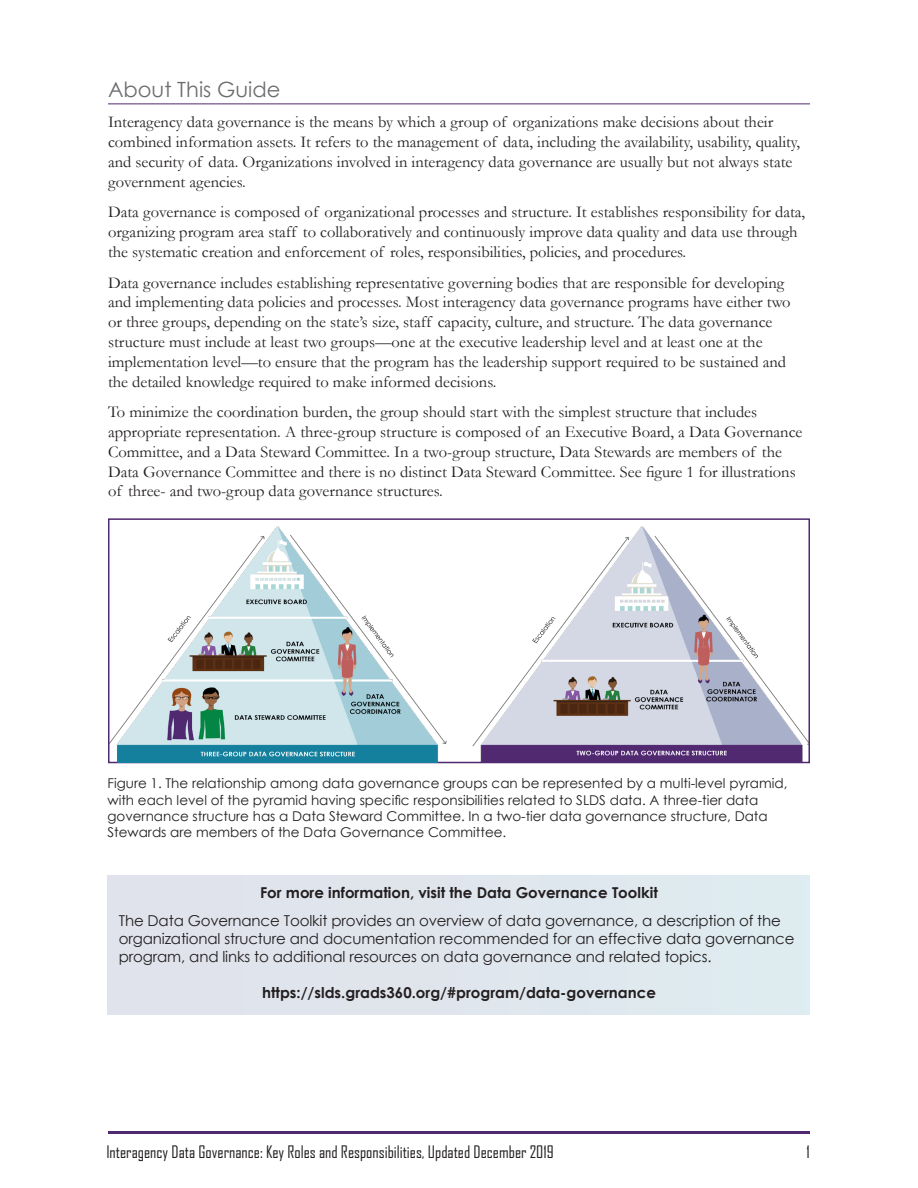
<style>
.page{position:relative;width:918px;height:1188px;background:#fff}
.page>*{position:absolute;margin:0;border:0;box-sizing:border-box;transform-origin:0 0}
.t1{font:21px "Century Gothic";color:#6c6d70}
.t2{font:16.5px/19.8px "Garamond";color:#231f20}
.t3{font:16.5px "Agency FB";color:#231f20}
.t4{font:15px/18px "Century Gothic";letter-spacing:-.01em;color:#231f20}
.t5{font:700 15px "Century Gothic";color:#231f20}
.t6{font:13.5px/16.2px "Century Gothic";color:#231f20}
</style>
<div class="page">
<div style="left:107px;top:875px;width:702px;height:139px;background:#e0e5ed"></div>
<hr style="left:108px;top:104px;width:702px;height:1px;background:#512971">
<hr style="left:108px;top:1131px;width:702px;height:3px;background:#512971">
<img style="left:109px;top:526px;width:700px;height:237px">
<h2 class="t1" style="left:108px;top:74px;width:174px">About This Guide</h2>
<p class="t2" style="left:108px;top:112px;width:694px">Interagency data governance is the means by which a group of organizations make decisions about their combined information assets. It refers to the management of data, including the availability, usability, quality, and security of data. Organizations involved in interagency data governance are usually but not always state government agencies.</p>
<p class="t2" style="left:108px;top:202px;width:699px">Data governance is composed of organizational processes and structure. It establishes responsibility for data, organizing program area staff to collaboratively and continuously improve data quality and data use through the systematic creation and enforcement of roles, responsibilities, policies, and procedures.</p>
<p class="t2" style="left:108px;top:272px;width:684px">Data governance includes establishing representative governing bodies that are responsible for developing and implementing data policies and processes. Most interagency data governance programs have either two or three groups, depending on the state’s size, staff capacity, culture, and structure. The data governance structure must include at least two groups—one at the executive leadership level and at least one at the implementation level—to ensure that the program has the leadership support required to be sustained and the detailed knowledge required to make informed decisions.</p>
<p class="t2" style="left:108px;top:402px;width:696px">To minimize the coordination burden, the group should start with the simplest structure that includes appropriate representation. A three-group structure is composed of an Executive Board, a Data Governance Committee, and a Data Steward Committee. In a two-group structure, Data Stewards are members of the Data Governance Committee and there is no distinct Data Steward Committee. See figure 1 for illustrations of three- and two-group data governance structures.</p>
<p class="t6" style="left:107px;top:775px;width:682px">Figure 1. The relationship among data governance groups can be represented by a multi-level pyramid, with each level of the pyramid having specific responsibilities related to SLDS data. A three-tier data governance structure has a Data Steward Committee. In a two-tier data governance structure, Data Stewards are members of the Data Governance Committee.</p>
<h3 class="t5" style="left:260px;top:881px;width:399px">For more information, visit the Data Governance Toolkit</h3>
<p class="t4" style="left:119px;top:912px;width:677px">The Data Governance Toolkit provides an overview of data governance, a description of the organizational structure and documentation recommended for an effective data governance program, and links to additional resources on data governance and related topics.</p>
<p class="t5" style="left:262px;top:982px;width:395px">https://slds.grads360.org/#program/data-governance</p>
<p class="t3" style="left:106px;top:1142px;width:449px">Interagency Data Governance: Key Roles and Responsibilities, Updated December 2019</p>
<p class="t3" style="left:807px;top:1142px;width:5px">1</p>
</div>
